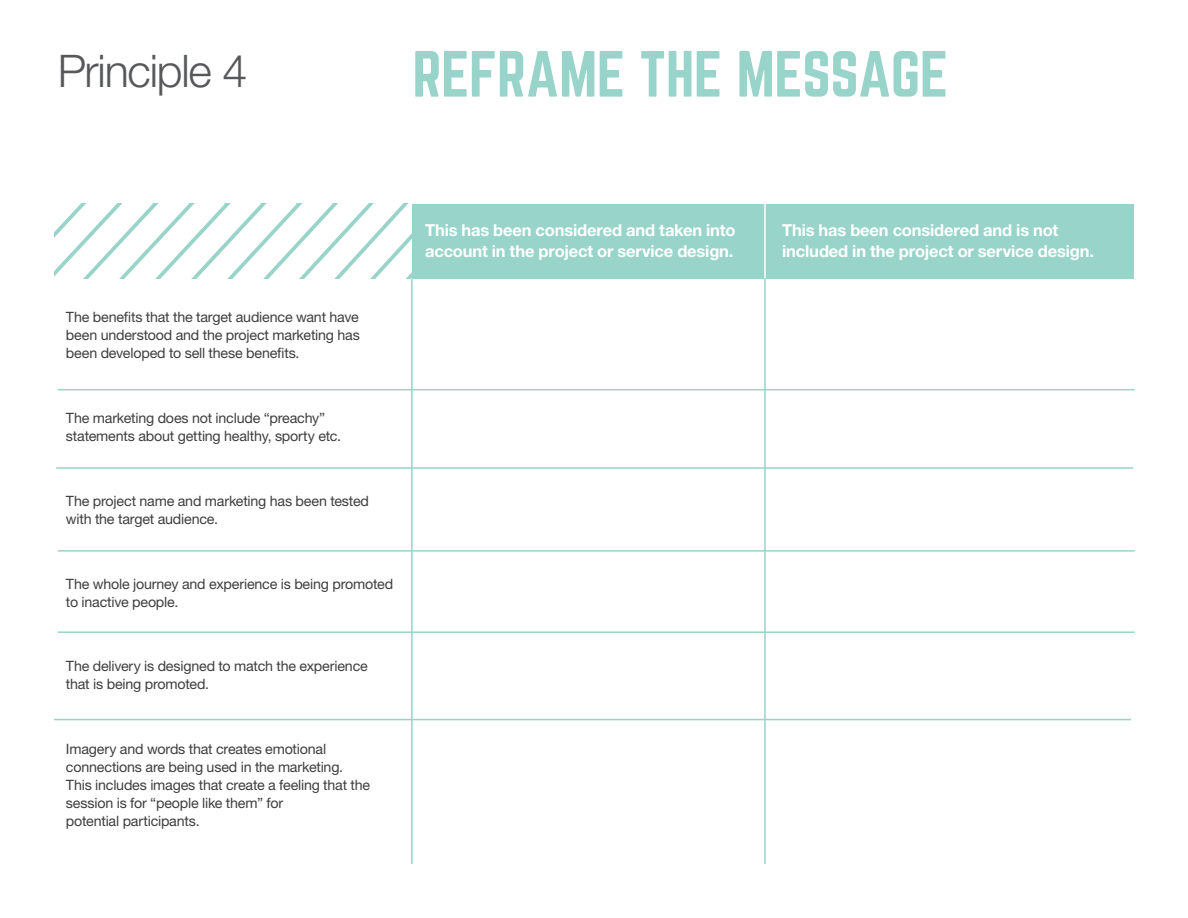
<style>
.page{position:relative;width:1188px;height:918px;background:#fff}
.page>*{position:absolute;margin:0;border:0;box-sizing:border-box;transform-origin:0 0}
.t1{font:57px "Norwester";letter-spacing:-.01em;color:#98d4c9}
.t2{font:300 45px "Helvetica Neue";letter-spacing:-.025em;color:#57585a}
.t3{font:700 16.5px/21px "Helvetica Neue";letter-spacing:-.01em;color:#fff}
.t4{font:14.25px/18px "Helvetica Neue";letter-spacing:-.015em;color:#3e3e3f}
</style>
<div class="page">
<hr style="left:58px;top:631px;width:1077px;height:2px;background:#98d4c9">
<hr style="left:54px;top:719px;width:1077px;height:1px;background:#98d4c9">
<hr style="left:411px;top:278px;width:2px;height:586px;background:#98d4c9">
<hr style="left:764px;top:278px;width:2px;height:586px;background:#98d4c9">
<svg style="left:54px;top:204px;width:358px;height:74px"></svg>
<hr style="left:58px;top:550px;width:1077px;height:2px;background:#98d4c9">
<hr style="left:56px;top:467px;width:1077px;height:2px;background:#98d4c9">
<hr style="left:58px;top:389px;width:1077px;height:1px;background:#98d4c9">
<div style="left:412px;top:204px;width:722px;height:74px;background:#98d4c9"></div>
<hr style="left:764px;top:162px;width:2px;height:116px;background:#fff">
<h2 class="t2" style="left:58px;top:44px;width:191px">Principle 4</h2>
<h1 class="t1" style="left:412px;top:47px;width:537px">REFRAME THE MESSAGE</h1>
<p class="t4" style="left:66px;top:308px;width:295px;text-align:justify">The benefits that the target audience want have been understood and the project marketing has been developed to sell these benefits.</p>
<p class="t4" style="left:66px;top:409px;width:277px">The marketing does not include “preachy” statements about getting healthy, sporty etc.</p>
<p class="t4" style="left:66px;top:492px;width:305px">The project name and marketing has been tested with the target audience.</p>
<p class="t4" style="left:66px;top:574px;width:329px">The whole journey and experience is being promoted to inactive people.</p>
<p class="t4" style="left:66px;top:657px;width:303px">The delivery is designed to match the experience that is being promoted.</p>
<p class="t4" style="left:66px;top:740px;width:306px">Imagery and words that creates emotional connections are being used in the marketing.<br>This includes images that create a feeling that the session is for “people like them” for<br>potential participants.</p>
<p class="t3" style="left:425px;top:219px;width:312px">This has been considered and taken into account in the project or service design.</p>
<p class="t3" style="left:782px;top:219px;width:313px">This has been considered and is not included in the project or service design.</p>
</div>
